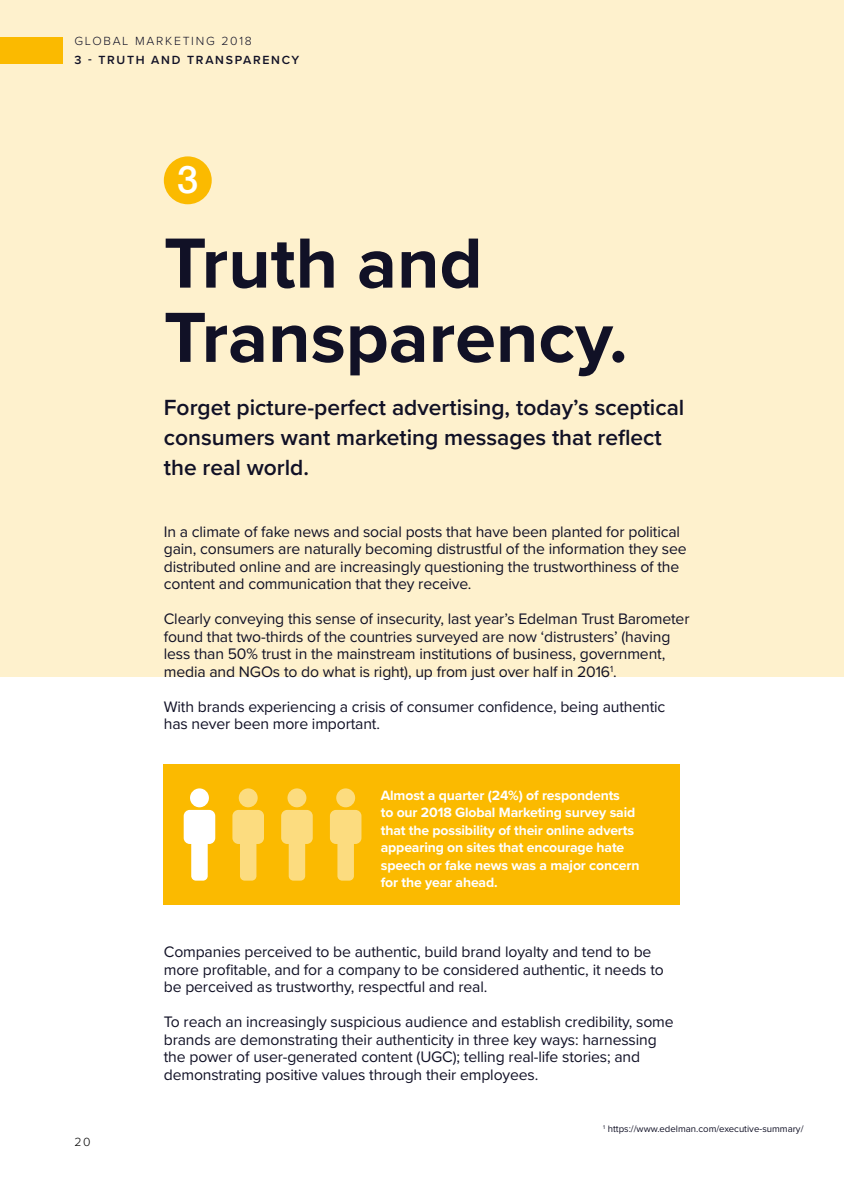
<style>
.page{position:relative;width:844px;height:1191px;background:#fff}
.page>*{position:absolute;margin:0;border:0;box-sizing:border-box;transform-origin:0 0}
.t1{font:700 73.5px/74.2px "Proxima Nova";color:#111126}
.t2{font:500 37.98px "Helvetica Neue";color:#fff}
.t3{font:600 22.75px/30.1px "Proxima Nova";color:#111126}
.t4{font:15.75px/17.5px "Proxima Nova";letter-spacing:-.01em;color:#111126}
.t5{font:700 14px/17.5px "Proxima Nova";letter-spacing:-.01em;color:#fff}
.t6{font:600 12.25px "Proxima Nova";letter-spacing:.14em;color:#111126}
.t7{font:300 12.25px "Proxima Nova";letter-spacing:.14em;color:#111126}
.t8{font:300 12.25px "Proxima Nova";color:#000}
.t9{font:9.62px "Proxima Nova";color:#111126}
</style>
<div class="page">
<div style="left:0;top:0;width:843px;height:677px;background:#fef1cd"></div>
<div style="left:164px;top:156px;width:48px;height:48px;background:#fbba00;border-radius:50%"></div>
<div style="left:164px;top:764px;width:516px;height:140px;background:#fbba00"></div>
<svg style="left:184px;top:810px;width:31px;height:70px"></svg>
<div style="left:190px;top:788px;width:19px;height:19px;background:#fff;border-radius:50%"></div>
<svg style="left:232px;top:810px;width:32px;height:70px"></svg>
<div style="left:239px;top:788px;width:18px;height:19px;background:#fcdc7f;border-radius:50%"></div>
<svg style="left:281px;top:810px;width:31px;height:70px"></svg>
<svg style="left:287px;top:788px;width:19px;height:19px"></svg>
<svg style="left:330px;top:810px;width:31px;height:70px"></svg>
<svg style="left:336px;top:788px;width:19px;height:19px"></svg>
<div style="left:0;top:37px;width:62px;height:26px;background:#fbba00"></div>
<p class="t7" style="left:74px;top:32px;width:179px">GLOBAL MARKETING 2018</p>
<p class="t6" style="left:74px;top:50px;width:226px">3 - TRUTH AND TRANSPARENCY</p>
<h2 class="t2" style="left:177px;top:149px;width:23px">3</h2>
<h1 class="t1" style="left:164px;top:224px;width:465px">Truth and<br>Transparency.</h1>
<h3 class="t3" style="left:164px;top:391px;width:522px">Forget picture-perfect advertising, today’s sceptical consumers want marketing messages that reflect the real world.</h3>
<p class="t4" style="left:164px;top:522px;width:524px">In a climate of fake news and social posts that have been planted for political gain, consumers are naturally becoming distrustful of the information they see distributed online and are increasingly questioning the trustworthiness of the content and communication that they receive.</p>
<p class="t4" style="left:164px;top:610px;width:527px">Clearly conveying this sense of insecurity, last year’s Edelman Trust Barometer found that two-thirds of the countries surveyed are now ‘distrusters’ (having less than 50% trust in the mainstream institutions of business, government, media and NGOs to do what is right), up from just over half in 2016<sup>1</sup>.</p>
<p class="t4" style="left:164px;top:697px;width:503px">With brands experiencing a crisis of consumer confidence, being authentic has never been more important.</p>
<p class="t5" style="left:380px;top:785px;width:260px">Almost a quarter (24%) of respondents<br>to our 2018 Global Marketing survey said that the possibility of their online adverts appearing on sites that encourage hate speech or fake news was a major concern for the year ahead.</p>
<p class="t4" style="left:164px;top:942px;width:501px">Companies perceived to be authentic, build brand loyalty and tend to be more profitable, and for a company to be considered authentic, it needs to be perceived as trustworthy, respectful and real.</p>
<p class="t4" style="left:164px;top:1012px;width:511px">To reach an increasingly suspicious audience and establish credibility, some brands are demonstrating their authenticity in three key ways: harnessing the power of user-generated content (UGC); telling real-life stories; and demonstrating positive values through their employees.</p>
<p class="t8" style="left:74px;top:1133px;width:18px">20</p>
<p class="t9" style="left:603px;top:1121px;width:202px"><sup>1</sup> https://www.edelman.com/executive-summary/</p>
</div>
